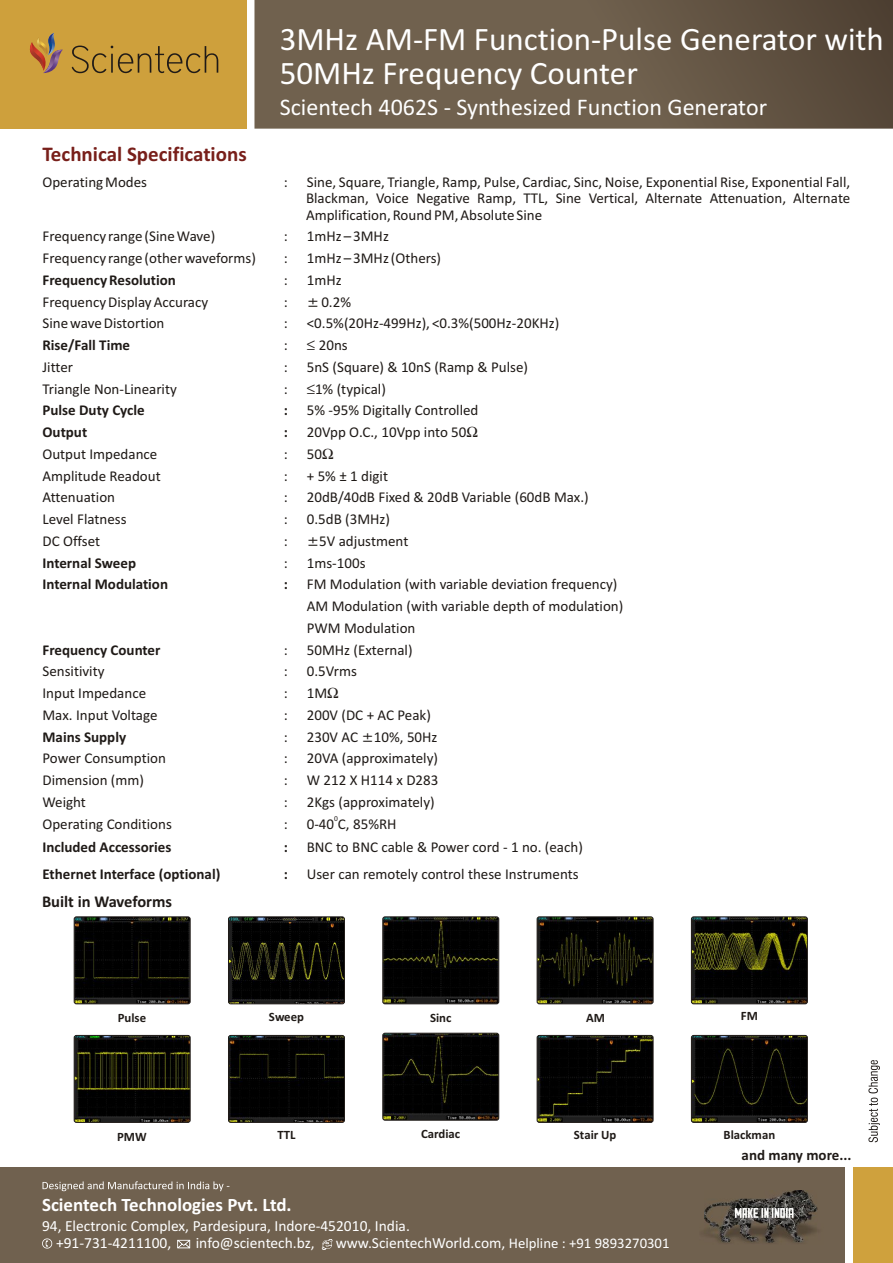
<style>
.page{position:relative;width:893px;height:1263px;background:#fff}
.page>*{position:absolute;margin:0;border:0;box-sizing:border-box;transform-origin:0 0}
.t1{font:33px/33.9px "Calibri";color:#fff}
.t2{font:24px "Calibri";color:#fff}
.t3{font:700 21px "Calibri";color:#781f1a}
.t4{font:700 19.05px "Calibri";color:#fff}
.t5{font:700 16.5px "Calibri";color:#1f1a17}
.t6{font:15.45px/17px "Calibri";color:#fff}
.t7{font:15px/16.5px "Calibri";color:#1f1a17;text-align:justify}
.t8{font:700 15px "Calibri";color:#1f1a17}
.t9{font:700 12.75px "Calibri";color:#1f1a17}
.t10{font:7.5px "Calibri";color:#1f1a17}
.s1{font-family:"Swiss 721 BT";font-stretch:condensed}
.s2{font-size:14.7px}
</style>
<div class="page">
<div style="left:0;top:1167px;width:845px;height:96px;background:#70614f"></div>
<div style="left:853px;top:1167px;width:39px;height:96px;background:#cfa13d"></div>
<svg style="left:868px;top:1060px;width:12px;height:82px"></svg>
<svg style="left:177px;top:1240px;width:13px;height:8px"></svg>
<svg style="left:322px;top:1239px;width:10px;height:11px"></svg>
<svg style="left:42px;top:1238px;width:10px;height:10px"></svg>
<svg style="left:43px;top:1181px;width:186px;height:10px"></svg>
<img style="left:705px;top:1191px;width:113px;height:52px">
<img style="left:74px;top:1035px;width:116px;height:87px;border-radius:2px">
<div style="left:74px;top:1035px;width:116px;height:87px;border:1px solid #1f1a17;border-radius:2px"></div>
<img style="left:74px;top:917px;width:116px;height:87px;border-radius:2px">
<div style="left:74px;top:917px;width:116px;height:87px;border:1px solid #1f1a17;border-radius:2px"></div>
<img style="left:228px;top:1035px;width:116px;height:87px;border-radius:2px">
<div style="left:228px;top:1035px;width:117px;height:87px;border:1px solid #1f1a17;border-radius:2px"></div>
<img style="left:228px;top:917px;width:116px;height:87px;border-radius:2px">
<div style="left:228px;top:917px;width:117px;height:87px;border:1px solid #1f1a17;border-radius:2px"></div>
<img style="left:691px;top:917px;width:116px;height:87px;border-radius:2px">
<div style="left:691px;top:917px;width:116px;height:87px;border:1px solid #1f1a17;border-radius:2px"></div>
<img style="left:691px;top:1035px;width:116px;height:87px;border-radius:2px">
<div style="left:691px;top:1035px;width:116px;height:87px;border:1px solid #1f1a17;border-radius:2px"></div>
<img style="left:537px;top:917px;width:116px;height:87px;border-radius:2px">
<div style="left:537px;top:917px;width:116px;height:87px;border:1px solid #1f1a17;border-radius:2px"></div>
<img style="left:537px;top:1035px;width:116px;height:87px;border-radius:2px">
<div style="left:537px;top:1035px;width:116px;height:87px;border:1px solid #1f1a17;border-radius:2px"></div>
<img style="left:383px;top:917px;width:116px;height:87px;border-radius:2px">
<div style="left:383px;top:917px;width:116px;height:87px;border:1px solid #1f1a17;border-radius:2px"></div>
<img style="left:383px;top:1033px;width:116px;height:87px;border-radius:2px">
<div style="left:383px;top:1033px;width:116px;height:87px;border:1px solid #1f1a17;border-radius:2px"></div>
<svg style="left:254px;top:0;width:639px;height:129px;background:#695a49"></svg>
<div style="left:0;top:0;width:246px;height:129px;background:#cea03c"></div>
<svg style="left:72px;top:46px;width:146px;height:27px"></svg>
<svg style="left:29px;top:33px;width:34px;height:40px"></svg>
<h3 class="t3" style="left:42px;top:145px;width:206px">Technical Specifications</h3>
<h1 class="t1" style="left:280px;top:25px;width:606px">3MHz AM-FM Function-Pulse Generator with<br>50MHz Frequency Counter</h1>
<h2 class="t2" style="left:280px;top:97px;width:489px">Scientech 4062S - Synthesized Function Generator</h2>
<p class="t7" style="left:43px;top:175px;width:106px">Operating Modes</p>
<p class="t7" style="left:284px;top:175px;width:6px">:</p>
<p class="t7" style="left:306px;top:175px;width:546px">Sine, Square, Triangle, Ramp, Pulse, Cardiac, Sinc, Noise, Exponential Rise, Exponential Fall, Blackman, Voice Negative Ramp, TTL, Sine Vertical, Alternate Attenuation, Alternate Amplification, Round PM, Absolute Sine</p>
<p class="t7" style="left:43px;top:229px;width:174px">Frequency range (Sine Wave)</p>
<p class="t7" style="left:284px;top:229px;width:6px">:</p>
<p class="t7" style="left:307px;top:229px;width:84px">1mHz – 3MHz</p>
<p class="t7" style="left:43px;top:251px;width:215px">Frequency range (other waveforms)</p>
<p class="t7" style="left:284px;top:251px;width:6px">:</p>
<p class="t7" style="left:307px;top:251px;width:136px">1mHz – 3MHz (Others)</p>
<p class="t8" style="left:43px;top:274px;width:135px">Frequency Resolution</p>
<p class="t7" style="left:284px;top:273px;width:6px">:</p>
<p class="t7" style="left:307px;top:273px;width:36px">1mHz</p>
<p class="t7" style="left:43px;top:295px;width:167px">Frequency Display Accuracy</p>
<p class="t7" style="left:284px;top:295px;width:6px">:</p>
<p class="t7" style="left:307px;top:295px;width:46px"><span class="s1">±</span>0.2%</p>
<p class="t7" style="left:43px;top:316px;width:123px">Sine wave Distortion</p>
<p class="t7" style="left:284px;top:316px;width:6px">:</p>
<p class="t7" style="left:307px;top:316px;width:254px">&lt;0.5%(20Hz-499Hz), &lt;0.3%(500Hz-20KHz)</p>
<p class="t8" style="left:42px;top:339px;width:89px">Rise/Fall Time</p>
<p class="t7" style="left:284px;top:338px;width:6px">:</p>
<p class="t7" style="left:307px;top:338px;width:51px">≤20ns</p>
<p class="t7" style="left:42px;top:360px;width:32px">Jitter</p>
<p class="t7" style="left:284px;top:360px;width:6px">:</p>
<p class="t7" style="left:307px;top:360px;width:223px">5nS (Square) &amp; 10nS (Ramp &amp; Pulse)</p>
<p class="t7" style="left:42px;top:382px;width:136px">Triangle Non-Linearity</p>
<p class="t7" style="left:284px;top:382px;width:6px">:</p>
<p class="t7" style="left:307px;top:382px;width:81px">≤1% (typical)</p>
<p class="t8" style="left:42px;top:404px;width:104px">Pulse Duty Cycle</p>
<p class="t8" style="left:284px;top:404px;width:6px">:</p>
<p class="t7" style="left:307px;top:403px;width:173px">5% -95% Digitally Controlled</p>
<p class="t7" style="left:42px;top:447px;width:116px">Output Impedance</p>
<p class="t7" style="left:307px;top:425px;width:161px">20Vpp O.C., 10Vpp into 50</p>
<p class="t8" style="left:42px;top:426px;width:46px">Output</p>
<p class="t8" style="left:284px;top:426px;width:6px">:</p>
<p class="t7" style="left:307px;top:447px;width:17px">50</p>
<p class="t7" style="left:284px;top:447px;width:6px">:</p>
<p class="t7" style="left:42px;top:469px;width:120px">Amplitude Readout</p>
<p class="t7" style="left:284px;top:469px;width:6px">:</p>
<p class="t7" style="left:307px;top:469px;width:83px">+ 5% ± 1 digit</p>
<p class="t7" style="left:42px;top:490px;width:74px">Attenuation</p>
<p class="t7" style="left:284px;top:490px;width:6px">:</p>
<p class="t7" style="left:307px;top:490px;width:283px">20dB/40dB Fixed &amp; 20dB Variable (60dB Max.)</p>
<p class="t7" style="left:42px;top:512px;width:86px">Level Flatness</p>
<p class="t7" style="left:284px;top:512px;width:6px">:</p>
<p class="t7" style="left:307px;top:512px;width:85px">0.5dB (3MHz)</p>
<p class="t7" style="left:42px;top:534px;width:59px">DC Offset</p>
<p class="t7" style="left:284px;top:534px;width:6px">:</p>
<p class="t7" style="left:307px;top:534px;width:103px"><span class="s1">±</span>5V adjustment</p>
<p class="t8" style="left:42px;top:556px;width:95px">Internal Sweep</p>
<p class="t7" style="left:284px;top:556px;width:6px">:</p>
<p class="t7" style="left:307px;top:556px;width:60px">1ms-100s</p>
<p class="t8" style="left:42px;top:578px;width:127px">Internal Modulation</p>
<p class="t8" style="left:284px;top:578px;width:6px">:</p>
<p class="t7" style="left:307px;top:575px;width:318px;line-height:21.8px;text-align:left">FM Modulation (with variable deviation frequency)<br>AM Modulation (with variable depth of modulation)<br>PWM Modulation</p>
<p class="t8" style="left:42px;top:643px;width:119px">Frequency Counter</p>
<p class="t7" style="left:284px;top:643px;width:6px">:</p>
<p class="t7" style="left:307px;top:643px;width:107px">50MHz (External)</p>
<p class="t7" style="left:42px;top:664px;width:64px">Sensitivity</p>
<p class="t7" style="left:284px;top:664px;width:6px">:</p>
<p class="t7" style="left:307px;top:664px;width:52px">0.5Vrms</p>
<p class="t7" style="left:42px;top:708px;width:117px">Max. Input Voltage</p>
<p class="t7" style="left:42px;top:686px;width:105px">Input Impedance</p>
<p class="t7" style="left:307px;top:686px;width:22px">1M</p>
<p class="t7" style="left:284px;top:686px;width:6px">:</p>
<p class="t7" style="left:307px;top:708px;width:126px">200V (DC + AC Peak)</p>
<p class="t7" style="left:284px;top:708px;width:6px">:</p>
<p class="t8" style="left:42px;top:730px;width:85px">Mains Supply</p>
<p class="t7" style="left:284px;top:730px;width:6px">:</p>
<p class="t7" style="left:307px;top:730px;width:132px">230V AC <span class="s1">±</span>10%, 50Hz</p>
<p class="t7" style="left:42px;top:751px;width:125px">Power Consumption</p>
<p class="t7" style="left:284px;top:751px;width:6px">:</p>
<p class="t7" style="left:307px;top:751px;width:133px">20VA (approximately)</p>
<p class="t7" style="left:42px;top:773px;width:103px">Dimension (mm)</p>
<p class="t7" style="left:284px;top:773px;width:6px">:</p>
<p class="t7" style="left:307px;top:773px;width:133px">W 212 X H114 x D283</p>
<p class="t7" style="left:42px;top:795px;width:45px">Weight</p>
<p class="t7" style="left:284px;top:795px;width:6px">:</p>
<p class="t7" style="left:307px;top:795px;width:129px">2Kgs (approximately)</p>
<p class="t10" style="left:334px;top:815px;width:5px">0</p>
<p class="t7" style="left:42px;top:817px;width:131px">Operating Conditions</p>
<p class="t7" style="left:284px;top:817px;width:6px">:</p>
<p class="t7" style="left:307px;top:817px;width:91px">0-40 C, 85%RH</p>
<p class="t8" style="left:42px;top:841px;width:130px">Included Accessories</p>
<p class="t8" style="left:284px;top:841px;width:6px">:</p>
<p class="t7" style="left:307px;top:840px;width:278px">BNC to BNC cable &amp; Power cord - 1 no. (each)</p>
<p class="t8" style="left:42px;top:867px;width:179px">Ethernet Interface (optional)</p>
<p class="t8" style="left:284px;top:867px;width:6px">:</p>
<p class="t7" style="left:307px;top:867px;width:274px">User can remotely control these Instruments</p>
<p class="t5" style="left:42px;top:894px;width:132px">Built in Waveforms</p>
<p class="t9" style="left:118px;top:1012px;width:30px">Pulse</p>
<p class="t9" style="left:117px;top:1131px;width:31px">PMW</p>
<p class="t9" style="left:269px;top:1011px;width:37px">Sweep</p>
<p class="t9" style="left:741px;top:1010px;width:19px">FM</p>
<p class="t9" style="left:430px;top:1012px;width:23px">Sinc</p>
<p class="t9" style="left:586px;top:1012px;width:20px">AM</p>
<p class="t9" style="left:277px;top:1129px;width:20px">TTL</p>
<p class="t9" style="left:421px;top:1129px;width:41px">Cardiac</p>
<p class="t9" style="left:574px;top:1129px;width:44px">Stair Up</p>
<p class="t9" style="left:723px;top:1129px;width:53px">Blackman</p>
<p class="t8" style="left:742px;top:1149px;width:111px">and many more...</p>
<p class="t4" style="left:42px;top:1197px;width:251px">Scientech Technologies Pvt. Ltd.</p>
<p class="t6" style="left:56px;top:1218px;width:355px;text-indent:-14px">94, Electronic Complex, Pardesipura, Indore-452010, India. +91-731-4211100,</p>
<p class="t6" style="left:196px;top:1235px;width:120px">info@scientech.bz,</p>
<p class="t6" style="left:336px;top:1235px;width:335px">www.ScientechWorld.com, <span class="s2">Helpline : +91 9893270301</span></p>
</div>
